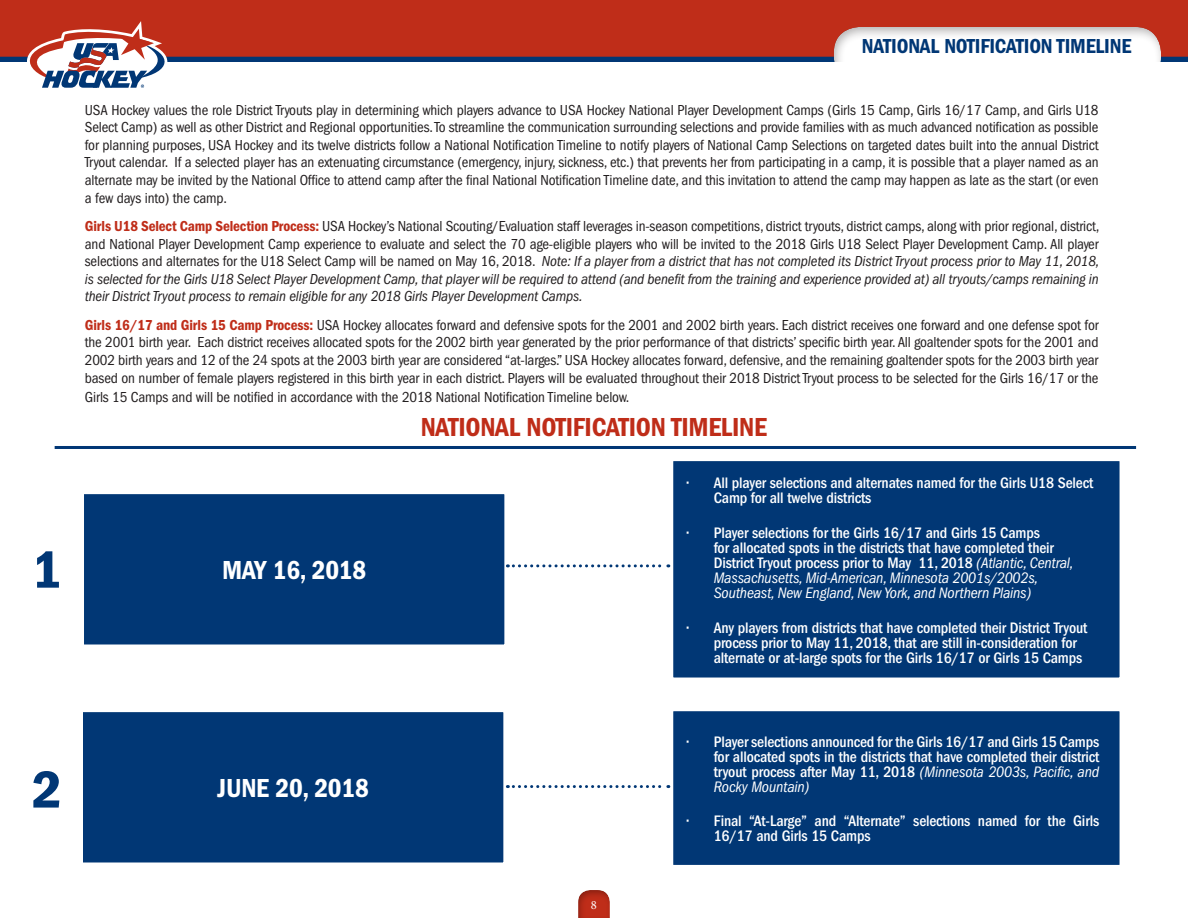
<style>
.page{position:relative;width:1188px;height:918px;background:#fff}
.page>*{position:absolute;margin:0;border:0;box-sizing:border-box;transform-origin:0 0}
.t1{font:600 condensed 54px "Franklin Gothic";color:#013775;scale:1.1 1}
.t2{font:600 condensed 27px "Franklin Gothic";letter-spacing:-.01em;color:#bf2d19}
.t3{font:600 condensed 27px "Franklin Gothic";letter-spacing:-.01em;color:#fff}
.t4{font:600 condensed 21px "Franklin Gothic";letter-spacing:-.01em;color:#013775}
.t5{font:500 condensed 15.75px/15px "Franklin Gothic";letter-spacing:-.01em;color:#fff}
.t6{font:condensed 15px/17.5px "Franklin Gothic";letter-spacing:-.01em;color:#231f20;text-align:justify}
.t7{font:12.6px "Minion Pro";color:#fff}
.s1{font-weight:600;color:#bf2d19}
.s2{font-style:italic}
.s3{font-weight:400;font-style:italic}
</style>
<div class="page">
<div style="left:565px;top:885px;width:45px;height:33px;background:#231f20;opacity:.35"></div>
<div style="left:0;top:0;width:1188px;height:63px;background:#bf2d19"></div>
<svg style="left:0;top:57px;width:1188px;height:6px;background:#2b588c"></svg>
<div style="left:831px;top:26px;width:330px;height:59px;background:#231f20;opacity:.35"></div>
<div style="left:0;top:63px;width:1188px;height:25px;background:#fff"></div>
<svg style="left:27px;top:21px;width:140px;height:67px"></svg>
<hr style="left:55px;top:446px;width:1081px;height:3px;background:#013775">
<div style="left:673px;top:460px;width:447px;height:218px;background:#013775"></div>
<div style="left:672px;top:460px;width:449px;height:219px;border:2px solid #fff"></div>
<svg style="left:507px;top:564px;width:162px;height:3px"></svg>
<div style="left:82px;top:711px;width:422px;height:152px;background:#013775"></div>
<div style="left:81px;top:711px;width:424px;height:153px;border:2px solid #fff"></div>
<div style="left:673px;top:710px;width:447px;height:156px;background:#013775"></div>
<div style="left:672px;top:710px;width:449px;height:156px;border:2px solid #fff"></div>
<svg style="left:507px;top:785px;width:162px;height:3px"></svg>
<div style="left:83px;top:493px;width:422px;height:152px;background:#013775"></div>
<div style="left:83px;top:493px;width:423px;height:153px;border:2px solid #fff"></div>
<p class="t4" style="left:862px;top:34px;width:271px">NATIONAL NOTIFICATION TIMELINE</p>
<p class="t6" style="left:85px;top:101px;width:1015px">USA Hockey values the role District Tryouts play in determining which players advance to USA Hockey National Player Development Camps (Girls 15 Camp, Girls 16/17 Camp, and Girls U18<br>Select Camp) as well as other District and Regional opportunities. To streamline the communication surrounding selections and provide families with as much advanced notification as possible for planning purposes, USA Hockey and its twelve districts follow a National Notification Timeline to notify players of National Camp Selections on targeted dates built into the annual District Tryout calendar. If a selected player has an extenuating circumstance (emergency, injury, sickness, etc.) that prevents her from participating in a camp, it is possible that a player named as an alternate may be invited by the National Office to attend camp after the final National Notification Timeline date, and this invitation to attend the camp may happen as late as the start (or even a few days into) the camp.</p>
<p class="t6" style="left:85px;top:217px;width:1016px"><span class="s1">Girls U18 Select Camp Selection Process:</span> USA Hockey’s National Scouting/Evaluation staff leverages in-season competitions, district tryouts, district camps, along with prior regional, district, and National Player Development Camp experience to evaluate and select the 70 age-eligible players who will be invited to the 2018 Girls U18 Select Player Development Camp. All player selections and alternates for the U18 Select Camp will be named on May 16, 2018. <span class="s2">Note: If a player from a district that has not completed its District Tryout process prior to May 11, 2018, is selected for the Girls U18 Select Player Development Camp, that player will be required to attend (and benefit from the training and experience provided at) all tryouts/camps remaining in their District Tryout process to remain eligible for any 2018 Girls Player Development Camps.</span></p>
<p class="t6" style="left:85px;top:316px;width:1015px"><span class="s1">Girls 16/17 and Girls 15 Camp Process:</span> USA Hockey allocates forward and defensive spots for the 2001 and 2002 birth years. Each district receives one forward and one defense spot for the 2001 birth year. Each district receives allocated spots for the 2002 birth year generated by the prior performance of that districts’ specific birth year. All goaltender spots for the 2001 and 2002 birth years and 12 of the 24 spots at the 2003 birth year are considered “at-larges.” USA Hockey allocates forward, defensive, and the remaining goaltender spots for the 2003 birth year based on number of female players registered in this birth year in each district. Players will be evaluated throughout their 2018 District Tryout process to be selected for the Girls 16/17 or the</p>
<p class="t6" style="left:85px;top:388px;width:546px">Girls 15 Camps and will be notified in accordance with the 2018 National Notification Timeline below.</p>
<p class="t2" style="left:421px;top:412px;width:348px">NATIONAL NOTIFICATION TIMELINE</p>
<p class="t1" style="left:32px;top:539px;width:29px">1</p>
<p class="t3" style="left:222px;top:555px;width:146px">MAY 16, 2018</p>
<p class="t1" style="left:32px;top:759px;width:29px">2</p>
<p class="t3" style="left:218px;top:773px;width:153px">JUNE 20, 2018</p>
<p class="t7" style="left:591px;top:896px;width:8px">8</p>
<p class="t5" style="left:714px;top:475px;width:381px;text-indent:-27px">• All player selections and alternates named for the Girls U18 Select<br>Camp for all twelve districts</p>
<p class="t5" style="left:714px;top:525px;width:361px;text-indent:-27px">• Player selections for the Girls 16/17 and Girls 15 Camps<br>for allocated spots in the districts that have completed their District Tryout process prior to May 11, 2018 <span class="s3">(Atlantic, Central, Massachusetts, Mid-American, Minnesota 2001s/2002s, Southeast, New England, New York, and Northern Plains)</span></p>
<p class="t5" style="left:714px;top:620px;width:375px;text-indent:-27px">• Any players from districts that have completed their District Tryout process prior to May 11, 2018, that are still in-consideration for alternate or at-large spots for the Girls 16/17 or Girls 15 Camps</p>
<p class="t5" style="left:714px;top:734px;width:387px;text-align:justify;text-indent:-27px">• Player selections announced for the Girls 16/17 and Girls 15 Camps for allocated spots in the districts that have completed their district tryout process after May 11, 2018 <span class="s3">(Minnesota 2003s, Pacific, and Rocky Mountain)</span></p>
<p class="t5" style="left:714px;top:814px;width:387px;text-indent:-27px">• Final “At-Large” and “Alternate” selections named for the Girls<br>16/17 and Girls 15 Camps</p>
</div>
